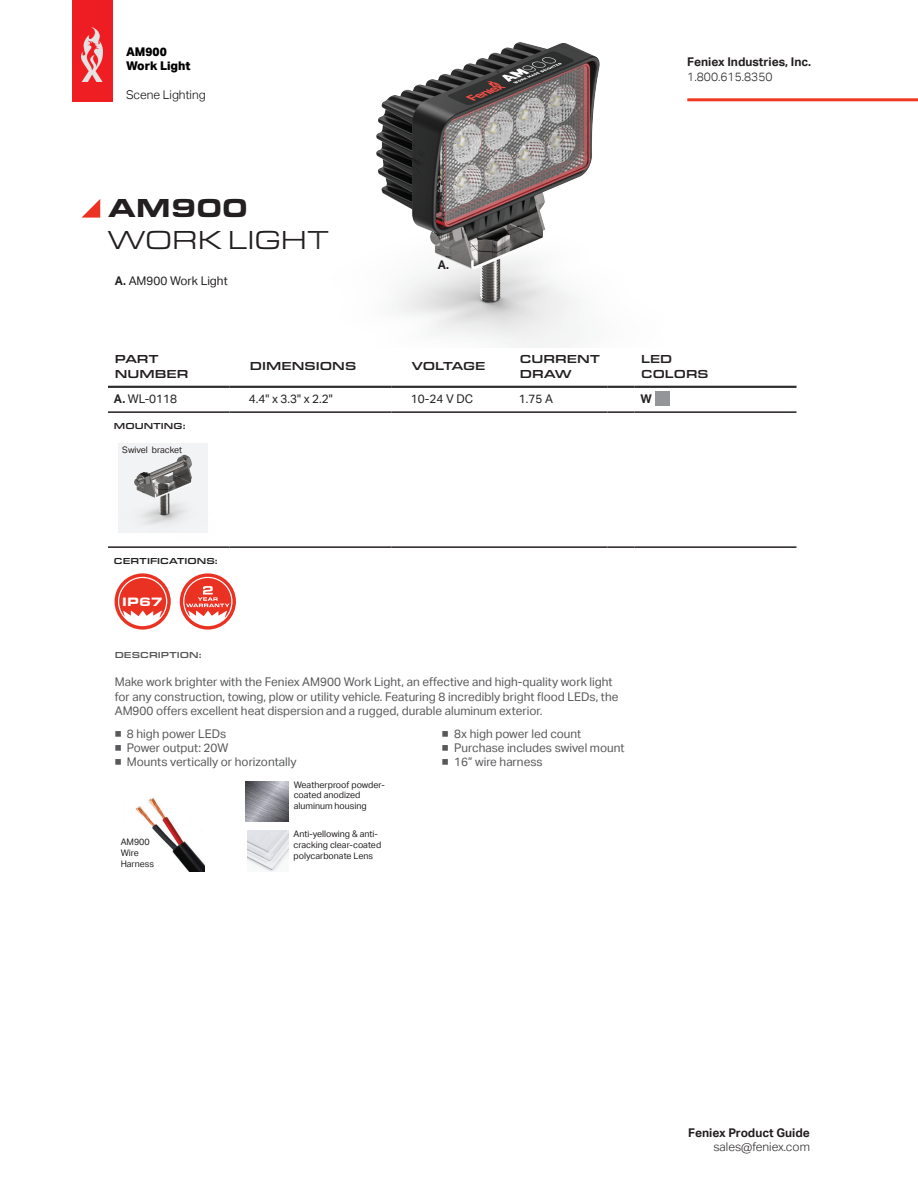
<style>
.page{position:relative;width:918px;height:1188px;background:#fff}
.page>*{position:absolute;margin:0;border:0;box-sizing:border-box;transform-origin:0 0}
.t1{font:27px "Eurostile Ext";color:#231f20}
.t2{font:900 27px "Eurostile Ext";color:#231f20}
.t3{font:900 12.6px "Eurostile Ext";color:#fff}
.t4{font:12px/14.4px "Aktiv Grotesk";color:#57585a}
.t5{font:12px "Aktiv Grotesk";color:#231f20}
.t6{font:500 12px/14.4px "Eurostile Ext";color:#231f20}
.t7{font:700 12px "Aktiv Grotesk";color:#231f20}
.t8{font:300 12px "Aktiv Grotesk";color:#231f20}
.t9{font:800 12px/14.4px "Aktiv Grotesk";color:#000}
.t10{font:300 12px "Aktiv Grotesk";color:#000}
.t11{font:9px/10.8px "Aktiv Grotesk";color:#231f20}
.t12{font:500 9px "Eurostile Ext";color:#231f20}
.t13{font:500 9px "Eurostile Ext";color:#57585a}
.s1{font-weight:700}
</style>
<div class="page">
<div style="left:72px;top:0;width:40px;height:101px;background:#ee1d23"></div>
<img style="left:82px;top:27px;width:21px;height:54px">
<hr style="left:687px;top:98px;width:231px;height:3px;background:#ef3822">
<img style="left:118px;top:443px;width:90px;height:90px">
<img style="left:135px;top:797px;width:70px;height:74px">
<img style="left:376px;top:42px;width:224px;height:305px">
<svg style="left:82px;top:199px;width:18px;height:19px"></svg>
<div style="left:655px;top:392px;width:14px;height:14px;background:#939598"></div>
<hr style="left:108px;top:386px;width:122px;height:1px;background:#000">
<hr style="left:108px;top:387px;width:122px;height:1px;background:#000">
<svg style="left:230px;top:386px;width:13px;height:2px"></svg>
<hr style="left:243px;top:386px;width:149px;height:1px;background:#000">
<hr style="left:243px;top:387px;width:149px;height:1px;background:#000">
<svg style="left:392px;top:386px;width:13px;height:2px"></svg>
<hr style="left:405px;top:386px;width:108px;height:1px;background:#000">
<hr style="left:405px;top:387px;width:108px;height:1px;background:#000">
<hr style="left:513px;top:386px;width:95px;height:1px;background:#000">
<hr style="left:513px;top:387px;width:95px;height:1px;background:#000">
<svg style="left:608px;top:386px;width:26px;height:2px"></svg>
<hr style="left:634px;top:386px;width:162px;height:1px;background:#000">
<hr style="left:634px;top:387px;width:162px;height:1px;background:#000">
<hr style="left:108px;top:411px;width:122px;height:2px;background:#231f20">
<svg style="left:230px;top:411px;width:13px;height:2px"></svg>
<hr style="left:243px;top:411px;width:149px;height:2px;background:#231f20">
<svg style="left:392px;top:411px;width:13px;height:2px"></svg>
<hr style="left:405px;top:411px;width:108px;height:2px;background:#231f20">
<hr style="left:513px;top:411px;width:95px;height:2px;background:#231f20">
<svg style="left:608px;top:411px;width:26px;height:2px"></svg>
<hr style="left:634px;top:411px;width:162px;height:2px;background:#231f20">
<hr style="left:108px;top:546px;width:122px;height:2px;background:#231f20">
<svg style="left:230px;top:546px;width:13px;height:2px"></svg>
<hr style="left:243px;top:546px;width:149px;height:2px;background:#231f20">
<svg style="left:392px;top:546px;width:13px;height:2px"></svg>
<hr style="left:405px;top:546px;width:108px;height:2px;background:#231f20">
<hr style="left:513px;top:546px;width:95px;height:2px;background:#231f20">
<svg style="left:608px;top:546px;width:26px;height:2px"></svg>
<hr style="left:634px;top:546px;width:162px;height:2px;background:#231f20">
<svg style="left:180px;top:573px;width:56px;height:57px"></svg>
<svg style="left:114px;top:573px;width:57px;height:57px"></svg>
<img style="left:246px;top:781px;width:42px;height:41px">
<img style="left:247px;top:831px;width:41px;height:40px">
<p class="t9" style="left:126px;top:45px;width:66px">AM900<br>Work Light</p>
<p class="t10" style="left:126px;top:88px;width:81px">Scene Lighting</p>
<h1 class="t2" style="left:108px;top:188px;width:141px">AM900</h1>
<h1 class="t1" style="left:108px;top:221px;width:222px">WORK LIGHT</h1>
<p class="t5" style="left:115px;top:274px;width:115px"><span class="s1">A.</span> AM900 Work Light</p>
<p class="t7" style="left:438px;top:257px;width:13px">A.</p>
<p class="t7" style="left:687px;top:55px;width:125px">Feniex Industries, Inc.</p>
<p class="t8" style="left:687px;top:70px;width:87px">1.800.615.8350</p>
<p class="t6" style="left:115px;top:351px;width:76px">PART<br>NUMBER</p>
<p class="t6" style="left:250px;top:358px;width:108px">DIMENSIONS</p>
<p class="t6" style="left:412px;top:358px;width:75px">VOLTAGE</p>
<p class="t6" style="left:520px;top:351px;width:82px">CURRENT<br>DRAW</p>
<p class="t6" style="left:641px;top:351px;width:69px">LED<br>COLORS</p>
<p class="t5" style="left:114px;top:392px;width:65px"><span class="s1">A.</span> WL-0118</p>
<p class="t5" style="left:249px;top:392px;width:85px">4.4" x 3.3" x 2.2"</p>
<p class="t5" style="left:411px;top:392px;width:64px">10-24 V DC</p>
<p class="t5" style="left:519px;top:392px;width:36px">1.75 A</p>
<p class="t7" style="left:640px;top:392px;width:13px">W</p>
<p class="t12" style="left:114px;top:419px;width:73px">MOUNTING:</p>
<p class="t11" style="left:122px;top:444px;width:62px">Swivel bracket</p>
<p class="t12" style="left:114px;top:554px;width:105px">CERTIFICATIONS:</p>
<p class="t3" style="left:122px;top:592px;width:42px">IP67</p>
<p class="t13" style="left:115px;top:648px;width:88px">DESCRIPTION:</p>
<p class="t4" style="left:115px;top:675px;width:505px">Make work brighter with the Feniex AM900 Work Light, an effective and high-quality work light for any construction, towing, plow or utility vehicle. Featuring 8 incredibly bright flood LEDs, the<br>AM900 offers excellent heat dispersion and a rugged, durable aluminum exterior.</p>
<p class="t4" style="left:115px;top:726px;width:113px">■ 8 high power LEDs</p>
<p class="t4" style="left:115px;top:741px;width:115px">■ Power output: 20W</p>
<p class="t4" style="left:115px;top:755px;width:183px">■ Mounts vertically or horizontally</p>
<p class="t11" style="left:121px;top:837px;width:35px">AM900<br>Wire<br>Harness</p>
<p class="t11" style="left:294px;top:779px;width:93px">Weatherproof powder&shy;coated anodized aluminum housing</p>
<p class="t11" style="left:294px;top:829px;width:89px">Anti-yellowing &amp; anti&shy;cracking clear-coated polycarbonate Lens</p>
<p class="t4" style="left:442px;top:726px;width:141px">■ 8x high power led count</p>
<p class="t4" style="left:442px;top:741px;width:184px">■ Purchase includes swivel mount</p>
<p class="t4" style="left:442px;top:755px;width:102px">■ 16” wire harness</p>
<p class="t7" style="left:688px;top:1126px;width:123px">Feniex Product Guide</p>
<p class="t8" style="left:713px;top:1140px;width:98px">sales@feniex.com</p>
</div>
